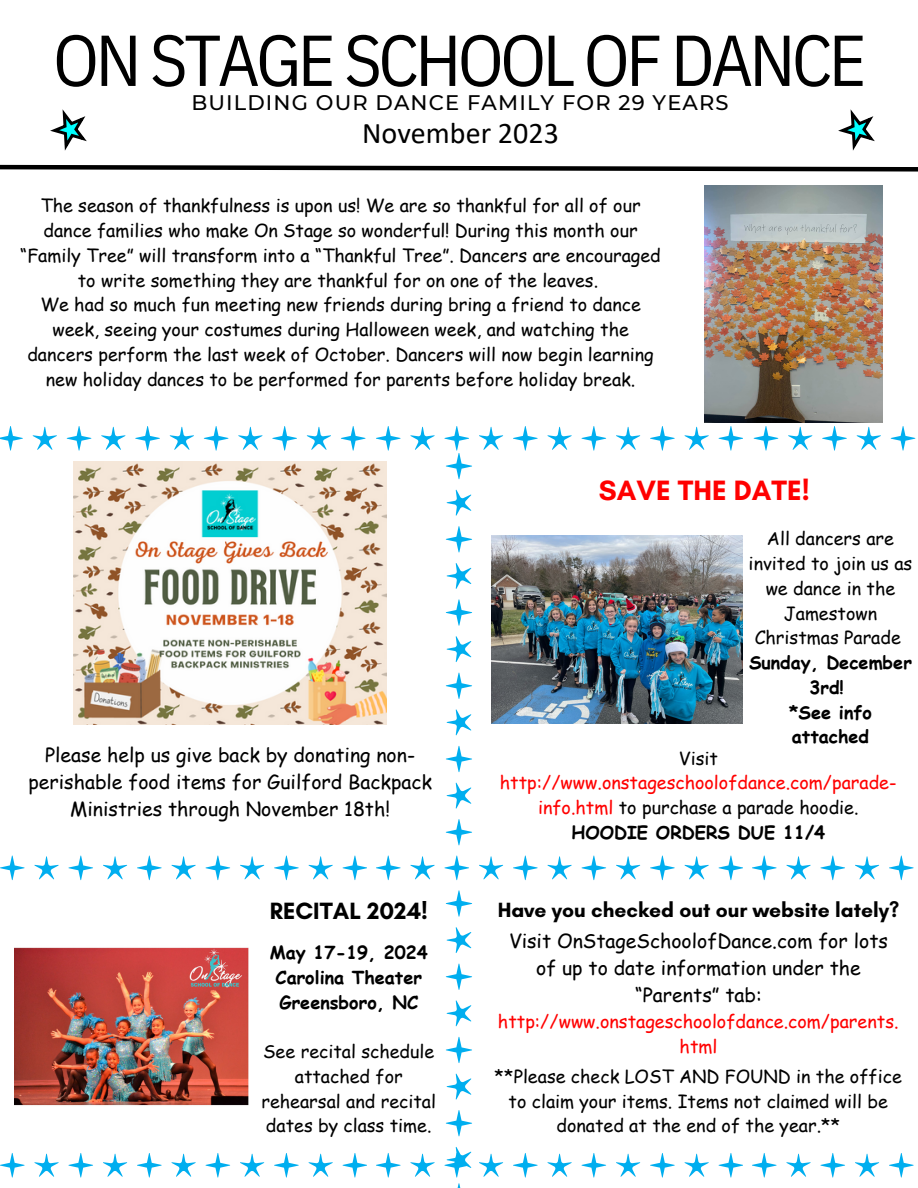
<style>
.page{position:relative;width:918px;height:1188px;background:#fff}
.page>*{position:absolute;margin:0;border:0;box-sizing:border-box;transform-origin:0 0}
.t1{font:72px "IBM Plex Sans Cond";letter-spacing:-.05em;color:#000}
.t2{font:30px "Calibri";color:#000}
.t3{font:700 28.5px "Glacial Indifference";color:#f00}
.t4{font:700 24px "Glacial Indifference";color:#000}
.t5{font:700 21px "Glacial Indifference";color:#000}
.t6{font:500 21px "Montserrat";letter-spacing:.055em;color:#000}
.t7{font:19.5px/27px "Comic Sans MS";color:#000;text-align:center}
.t8{font:18px/24.8px "Comic Sans MS";color:#000;text-align:center}
.t9{font:18px/24.8px "Comic Sans MS";color:#f00;text-align:center}
.t10{font:700 18px/24.8px "Comic Sans MS";color:#000;text-align:center}
.s1{color:#000}
</style>
<div class="page">
<svg style="left:51px;top:109px;width:36px;height:42px"></svg>
<svg style="left:839px;top:109px;width:36px;height:42px"></svg>
<svg style="left:0;top:164px;width:918px;height:8px"></svg>
<svg style="left:0;top:426px;width:365px;height:25px"></svg>
<svg style="left:754px;top:426px;width:162px;height:25px"></svg>
<svg style="left:376px;top:856px;width:367px;height:24px"></svg>
<svg style="left:752px;top:856px;width:162px;height:24px"></svg>
<svg style="left:0;top:856px;width:367px;height:24px"></svg>
<svg style="left:0;top:1153px;width:367px;height:25px"></svg>
<svg style="left:752px;top:1153px;width:162px;height:25px"></svg>
<svg style="left:376px;top:426px;width:367px;height:419px"></svg>
<img style="left:492px;top:536px;width:251px;height:188px">
<img style="left:704px;top:185px;width:178px;height:238px">
<img style="left:74px;top:462px;width:313px;height:262px">
<img style="left:15px;top:947px;width:234px;height:159px">
<svg style="left:376px;top:890px;width:367px;height:298px"></svg>
<p class="t1" style="left:53px;top:12px;width:815px">ON STAGE SCHOOL OF DANCE</p>
<p class="t6" style="left:191px;top:89px;width:539px">BUILDING OUR DANCE FAMILY FOR 29 YEARS</p>
<p class="t2" style="left:362px;top:121px;width:198px">November 2023</p>
<p class="t8" style="left:20px;top:193px;width:642px">The season of thankfulness is upon us! We are so thankful for all of our dance families who make On Stage so wonderful! During this month our “Family Tree” will transform into a “Thankful Tree”. Dancers are encouraged to write something they are thankful for on one of the leaves.</p>
<p class="t8" style="left:27px;top:292px;width:628px">We had so much fun meeting new friends during bring a friend to dance week, seeing your costumes during Halloween week, and watching the dancers perform the last week of October. Dancers will now begin learning new holiday dances to be performed for parents before holiday break.</p>
<p class="t7" style="left:28px;top:741px;width:405px">Please help us give back by donating non&shy;perishable food items for Guilford Backpack<br>Ministries through November 18th!</p>
<p class="t4" style="left:270px;top:897px;width:160px">RECITAL 2024!</p>
<p class="t10" style="left:270px;top:939px;width:160px">May 17-19, 2024</p>
<p class="t10" style="left:276px;top:964px;width:148px">Carolina Theater</p>
<p class="t10" style="left:279px;top:989px;width:140px">Greensboro, NC</p>
<p class="t8" style="left:261px;top:1038px;width:176px">See recital schedule attached for rehearsal and recital dates by class time.</p>
<p class="t3" style="left:599px;top:473px;width:212px">SAVE THE DATE!</p>
<p class="t8" style="left:749px;top:526px;width:165px">All dancers are invited to join us as we dance in the<br>Jamestown<br>Christmas Parade</p>
<p class="t10" style="left:749px;top:649px;width:165px">Sunday, December<br>3rd!</p>
<p class="t10" style="left:789px;top:699px;width:84px;text-align:left">*See info attached</p>
<p class="t9" style="left:500px;top:745px;width:398px"><span class="s1">Visit </span>http://www.onstageschoolofdance.com/parade&shy;info.html <span class="s1">to purchase a parade hoodie.</span></p>
<p class="t10" style="left:572px;top:819px;width:255px">HOODIE ORDERS DUE 11/4</p>
<p class="t5" style="left:498px;top:897px;width:403px">Have you checked out our website lately?</p>
<p class="t7" style="left:509px;top:927px;width:380px">Visit OnStageSchoolofDance.com for lots of up to date information under the “Parents” tab:</p>
<p class="t9" style="left:498px;top:1008px;width:402px">http://www.onstageschoolofdance.com/parents. html</p>
<p class="t8" style="left:495px;top:1063px;width:409px">**Please check LOST AND FOUND in the office to claim your items. Items not claimed will be donated at the end of the year.**</p>
</div>
